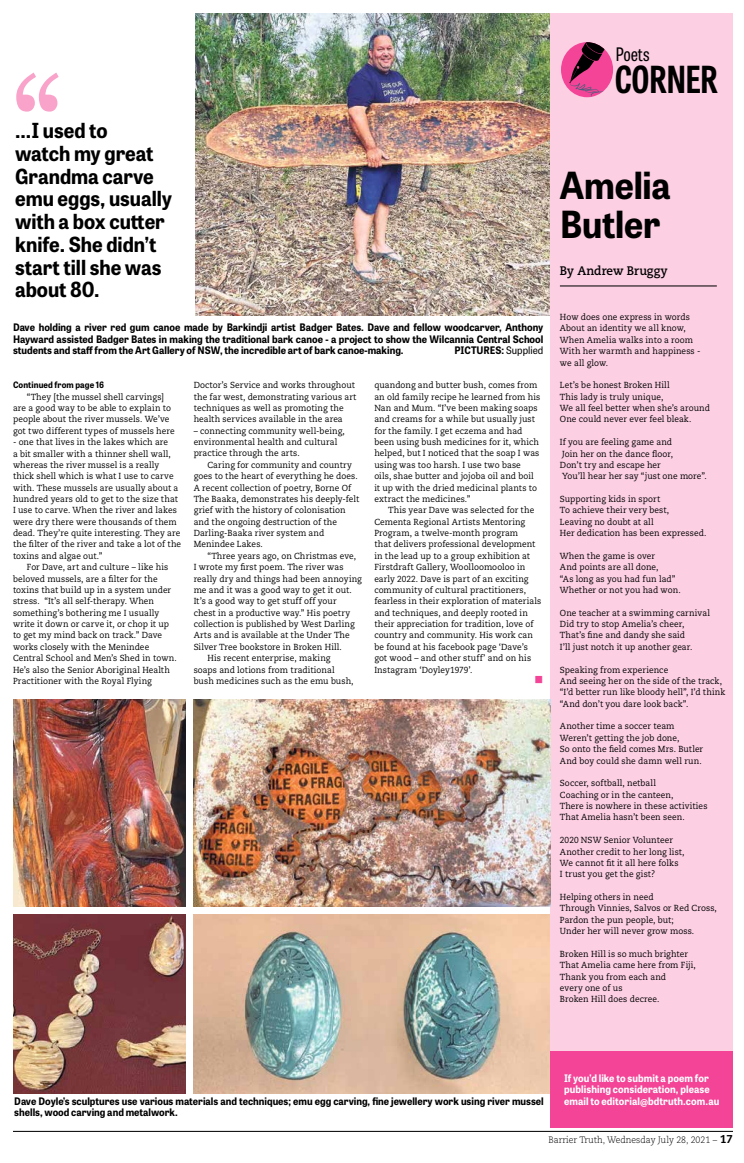
<style>
.page{position:relative;width:744px;height:1163px;background:#fff}
.page>*{position:absolute;margin:0;border:0;box-sizing:border-box;transform-origin:0 0}
.t1{font:700 37.2px/39.3px "Tablet Gothic";letter-spacing:-.005em;color:#000;scale:.95 1}
.t2{font:700 37.1px "Tablet Gothic Condensed";letter-spacing:-.005em;color:#000;scale:.95 1}
.t3{font:700 20.7px/22.7px "Tablet Gothic";color:#000;scale:.95 1}
.t4{font:18.5px "Tablet Gothic Condensed";letter-spacing:-.005em;color:#000;scale:.95 1}
.t5{font:700 12.4px "Caecilia LT Pro 75";letter-spacing:-.005em;color:#000;scale:.95 1}
.t6{font:700 10.3px/11.4px "Tablet Gothic";color:#000;text-align:justify;scale:.95 1}
.t7{font:700 10.3px/11.4px "Tablet Gothic";letter-spacing:.01em;color:#fff;scale:.95 1}
.t8{font:300 9.3px "Caecilia LT Pro 45";color:#000;scale:.95 1}
.t9{font:8.8px/11.4px "Caecilia LT Pro 55 Roman";letter-spacing:.01em;color:#000;scale:.95 1}
.t10{font:700 8.8px "Tablet Gothic";letter-spacing:.015em;color:#000;scale:.95 1}
.s1{font-weight:400}
.s2{font-family:"Caecilia LT Pro 85";font-weight:800;font-size:11.4px}
</style>
<div class="page">
<hr style="left:13px;top:1130px;width:720px;height:1px;background:#000">
<svg style="left:16px;top:73px;width:43px;height:39px"></svg>
<img style="left:196px;top:13px;width:354px;height:302px">
<img style="left:193px;top:914px;width:357px;height:179px">
<img style="left:13px;top:699px;width:172px;height:207px">
<div style="left:550px;top:14px;width:183px;height:1036px;background:#fccfe3"></div>
<hr style="left:560px;top:286px;width:157px;height:1px;background:#000">
<div style="left:561px;top:42px;width:52px;height:55px;background:#f34497;border-radius:50%"></div>
<svg style="left:569px;top:42px;width:41px;height:55px"></svg>
<div style="left:550px;top:1050px;width:183px;height:77px;background:#f34497"></div>
<img style="left:193px;top:699px;width:357px;height:207px">
<img style="left:13px;top:914px;width:172px;height:179px">
<h3 class="t3" style="left:15px;top:118px;width:167px">...I used to<br>watch my great<br>Grandma carve emu eggs, usually with a box cutter knife. She didn’t start till she was about 80.</h3>
<p class="t6" style="left:13px;top:321px;width:560px">Dave holding a river red gum canoe made by Barkindji artist Badger Bates. Dave and fellow woodcarver, Anthony Hayward assisted Badger Bates in making the traditional bark canoe - a project to show the Wilcannia Central School students and staff from the Art Gallery of NSW, the incredible art of bark canoe-making.</p>
<p class="t6" style="left:454px;top:344px;width:95px">PICTURES: <span class="s1">Supplied</span></p>
<p class="t10" style="left:13px;top:379px;width:97px">Continued from page 16</p>
<p class="t9" style="left:13px;top:390px;width:172px;text-indent:14px">“They [the mussel shell carvings] are a good way to be able to explain to people about the river mussels. We’ve got two different types of mussels here</p>
<p class="t9" style="left:13px;top:436px;width:179px">- one that lives in the lakes which are<br>a bit smaller with a thinner shell wall, whereas the river mussel is a really thick shell which is what I use to carve with. These mussels are usually about a hundred years old to get to the size that I use to carve. When the river and lakes were dry there were thousands of them dead. They’re quite interesting. They are the filter of the river and take a lot of the toxins and algae out.”</p>
<p class="t9" style="left:13px;top:561px;width:174px;text-indent:14px">For Dave, art and culture – like his beloved mussels, are a filter for the toxins that build up in a system under stress. “It’s all self-therapy. When something’s bothering me I usually write it down or carve it, or chop it up to get my mind back on track.” Dave works closely with the Menindee Central School and Men’s Shed in town.<br>He’s also the Senior Aboriginal Health Practitioner with the Royal Flying</p>
<p class="t9" style="left:194px;top:379px;width:173px">Doctor’s Service and works throughout the far west, demonstrating various art techniques as well as promoting the health services available in the area</p>
<p class="t9" style="left:194px;top:425px;width:161px">– connecting community well-being, environmental health and cultural practice through the arts.</p>
<p class="t9" style="left:194px;top:459px;width:176px;text-indent:14px">Caring for community and country goes to the heart of everything he does.<br>A recent collection of poetry, Borne Of The Baaka, demonstrates his deeply-felt grief with the history of colonisation and the ongoing destruction of the Darling-Baaka river system and Menindee Lakes.</p>
<p class="t9" style="left:208px;top:550px;width:158px">“Three years ago, on Christmas eve,</p>
<p class="t9" style="left:194px;top:561px;width:159px">I wrote my first poem. The river was</p>
<p class="t9" style="left:194px;top:572px;width:179px">really dry and things had been annoying</p>
<p class="t9" style="left:194px;top:584px;width:168px">me and it was a good way to get it out.</p>
<p class="t9" style="left:194px;top:595px;width:152px">It’s a good way to get stuff off your</p>
<p class="t9" style="left:194px;top:606px;width:166px">chest in a productive way.” His poetry</p>
<p class="t9" style="left:194px;top:618px;width:171px">collection is published by West Darling</p>
<p class="t9" style="left:194px;top:629px;width:166px">Arts and is available at the Under The</p>
<p class="t9" style="left:194px;top:640px;width:158px">Silver Tree bookstore in Broken Hill.</p>
<p class="t9" style="left:208px;top:652px;width:131px">His recent enterprise, making</p>
<p class="t9" style="left:194px;top:663px;width:150px">soaps and lotions from traditional</p>
<p class="t9" style="left:194px;top:675px;width:170px">bush medicines such as the emu bush,</p>
<p class="t9" style="left:374px;top:379px;width:176px">quandong and butter bush, comes from an old family recipe he learned from his Nan and Mum. “I’ve been making soaps and creams for a while but usually just for the family. I get eczema and had been using bush medicines for it, which helped, but I noticed that the soap I was using was too harsh. I use two base<br>oils, shae butter and jojoba oil and boil it up with the dried medicinal plants to extract the medicines.”</p>
<p class="t9" style="left:374px;top:504px;width:177px;text-indent:14px">This year Dave was selected for the Cementa Regional Artists Mentoring Program, a twelve-month program<br>that delivers professional development in the lead up to a group exhibition at Firstdraft Gallery, Woolloomooloo in early 2022. Dave is part of an exciting community of cultural practitioners, fearless in their exploration of materials and techniques, and deeply rooted in their appreciation for tradition, love of country and community. His work can be found at his facebook page ‘Dave’s got wood – and other stuff’ and on his Instagram ‘Doyley1979’.</p>
<h3 class="t4" style="left:616px;top:41px;width:37px">Poets</h3>
<h2 class="t2" style="left:615px;top:54px;width:110px">CORNER</h2>
<h1 class="t1" style="left:560px;top:164px;width:118px">Amelia<br>Butler</h1>
<h3 class="t5" style="left:560px;top:262px;width:115px">By Andrew Bruggy</h3>
<p class="t9" style="left:560px;top:311px;width:149px">How does one express in words<br>About an identity we all know,<br>When Amelia walks into a room<br>With her warmth and happiness - we all glow.</p>
<p class="t9" style="left:560px;top:379px;width:160px">Let’s be honest Broken Hill<br>This lady is truly unique,<br>We all feel better when she’s around<br>One could never ever feel bleak.</p>
<p class="t9" style="left:560px;top:436px;width:156px">If you are feeling game and<br>Join her on the dance floor,<br>Don’t try and escape her<br>You’ll hear her say “just one more”.</p>
<p class="t9" style="left:560px;top:493px;width:156px">Supporting kids in sport<br>To achieve their very best,<br>Leaving no doubt at all<br>Her dedication has been expressed.</p>
<p class="t9" style="left:560px;top:550px;width:129px">When the game is over<br>And points are all done,<br>“As long as you had fun lad”<br>Whether or not you had won.</p>
<p class="t9" style="left:560px;top:606px;width:159px">One teacher at a swimming carnival<br>Did try to stop Amelia’s cheer,<br>That’s fine and dandy she said<br>I’ll just notch it up another gear.</p>
<p class="t9" style="left:560px;top:663px;width:176px">Speaking from experience<br>And seeing her on the side of the track, “I’d better run like bloody hell”, I’d think “And don’t you dare look back”.</p>
<p class="t9" style="left:560px;top:720px;width:152px">Another time a soccer team<br>Weren’t getting the job done,<br>So onto the field comes Mrs. Butler<br>And boy could she damn well run.</p>
<p class="t9" style="left:560px;top:777px;width:157px">Soccer, softball, netball<br>Coaching or in the canteen,<br>There is nowhere in these activities<br>That Amelia hasn’t been seen.</p>
<p class="t9" style="left:560px;top:834px;width:133px">2020 NSW Senior Volunteer<br>Another credit to her long list,<br>We cannot fit it all here folks<br>I trust you get the gist?</p>
<p class="t9" style="left:560px;top:890px;width:167px">Helping others in need<br>Through Vinnies, Salvos or Red Cross,<br>Pardon the pun people, but;<br>Under her will never grow moss.</p>
<p class="t9" style="left:560px;top:947px;width:145px">Broken Hill is so much brighter<br>That Amelia came here from Fiji,<br>Thank you from each and<br>every one of us<br>Broken Hill does decree.</p>
<p class="t6" style="left:14px;top:1094px;width:559px">Dave Doyle’s sculptures use various materials and techniques; emu egg carving, fine jewellery work using river mussel shells, wood carving and metalwork.</p>
<p class="t7" style="left:564px;top:1071px;width:165px">If you’d like to submit a poem for publishing consideration, please email to editorial@bdtruth.com.au</p>
<p class="t8" style="left:548px;top:1133px;width:196px">Barrier Truth, Wednesday July 28, 2021 – <span class="s2">17</span></p>
</div>
